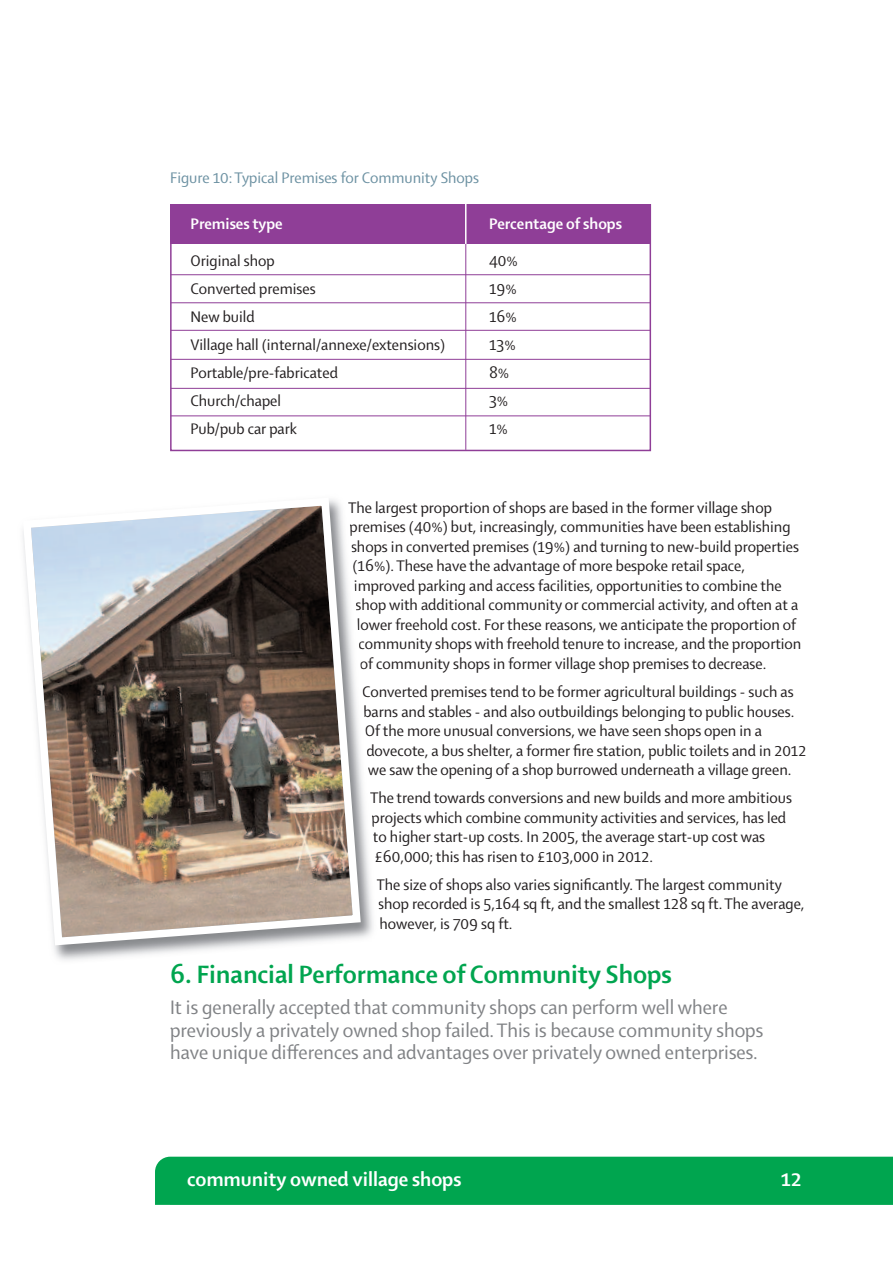
<style>
.page{position:relative;width:893px;height:1263px;background:#fff}
.page>*{position:absolute;margin:0;border:0;box-sizing:border-box;transform-origin:0 0}
.t1{font:700 27px "Shaker 2";color:#00a54f}
.t2{font:21px/22.5px "Shaker 2";color:#808285}
.t3{font:700 21px "Shaker 2";color:#fff}
.t4{font:16.5px/19.5px "Shaker 2";color:#231f20}
.t5{font:16.5px "Shaker 2";color:#6c91a2}
.t6{font:700 16.5px "Shaker 2";color:#fff}
</style>
<div class="page">
<div style="left:155px;top:1157px;width:738px;height:48px;background:#00a54f"></div>
<img style="left:54px;top:823px;width:325px;height:137px">
<svg style="left:23px;top:499px;width:342px;height:450px"></svg>
<div style="left:170px;top:204px;width:480px;height:40px;background:#8f3e97"></div>
<div style="left:170px;top:204px;width:481px;height:247px;border:2px solid #8f3e97"></div>
<hr style="left:171px;top:274px;width:480px;height:1px;background:#8f3e97">
<hr style="left:171px;top:302px;width:480px;height:1px;background:#8f3e97">
<hr style="left:171px;top:330px;width:480px;height:1px;background:#8f3e97">
<hr style="left:171px;top:359px;width:480px;height:1px;background:#8f3e97">
<hr style="left:171px;top:388px;width:480px;height:1px;background:#8f3e97">
<hr style="left:171px;top:415px;width:480px;height:1px;background:#8f3e97">
<hr style="left:465px;top:204px;width:1px;height:40px;background:#fff">
<hr style="left:465px;top:244px;width:1px;height:206px;background:#8f3e97">
<p class="t5" style="left:170px;top:172px;width:310px">Figure 10: Typical Premises for Community Shops</p>
<p class="t6" style="left:190px;top:219px;width:94px">Premises type</p>
<p class="t6" style="left:489px;top:219px;width:135px">Percentage of shops</p>
<p class="t4" style="left:190px;top:253px;width:86px">Original shop</p>
<p class="t4" style="left:489px;top:253px;width:30px">40%</p>
<p class="t4" style="left:190px;top:281px;width:127px">Converted premises</p>
<p class="t4" style="left:489px;top:281px;width:29px">19%</p>
<p class="t4" style="left:190px;top:309px;width:66px">New build</p>
<p class="t4" style="left:489px;top:309px;width:29px">16%</p>
<p class="t4" style="left:190px;top:337px;width:256px">Village hall (internal/annexe/extensions)</p>
<p class="t4" style="left:489px;top:337px;width:28px">13%</p>
<p class="t4" style="left:190px;top:365px;width:149px">Portable/pre-fabricated</p>
<p class="t4" style="left:489px;top:365px;width:22px">8%</p>
<p class="t4" style="left:190px;top:393px;width:92px">Church/chapel</p>
<p class="t4" style="left:489px;top:393px;width:21px">3%</p>
<p class="t4" style="left:190px;top:421px;width:108px">Pub/pub car park</p>
<p class="t4" style="left:489px;top:421px;width:20px">1%</p>
<p class="t4" style="left:348px;top:500px;width:425px">The largest proportion of shops are based in the former village shop</p>
<p class="t4" style="left:350px;top:519px;width:442px">premises (40%) but, increasingly, communities have been establishing</p>
<p class="t4" style="left:351px;top:539px;width:449px">shops in converted premises (19%) and turning to new-build properties</p>
<p class="t4" style="left:352px;top:558px;width:394px">(16%). These have the advantage of more bespoke retail space,</p>
<p class="t4" style="left:354px;top:578px;width:429px">improved parking and access facilities, opportunities to combine the</p>
<p class="t4" style="left:355px;top:597px;width:444px">shop with additional community or commercial activity, and often at a</p>
<p class="t4" style="left:357px;top:617px;width:441px">lower freehold cost. For these reasons, we anticipate the proportion of</p>
<p class="t4" style="left:358px;top:636px;width:444px">community shops with freehold tenure to increase, and the proportion</p>
<p class="t4" style="left:360px;top:656px;width:408px">of community shops in former village shop premises to decrease.</p>
<p class="t4" style="left:362px;top:684px;width:446px">Converted premises tend to be former agricultural buildings - such as barns and stables - and also outbuildings belonging to public houses.<br>Of the more unusual conversions, we have seen shops open in a dovecote, a bus shelter, a former fire station, public toilets and in 2012 we saw the opening of a shop burrowed underneath a village green.</p>
<p class="t4" style="left:370px;top:790px;width:423px">The trend towards conversions and new builds and more ambitious projects which combine community activities and services, has led to higher start-up costs. In 2005, the average start-up cost was £60,000; this has risen to £103,000 in 2012.</p>
<p class="t4" style="left:377px;top:876px;width:429px">The size of shops also varies significantly. The largest community shop recorded is 5,164 sq ft, and the smallest 128 sq ft. The average, however, is 709 sq ft.</p>
<h1 class="t1" style="left:170px;top:966px;width:503px">6. Financial Performance of Community Shops</h1>
<p class="t2" style="left:170px;top:998px;width:595px">It is generally accepted that community shops can perform well where previously a privately owned shop failed. This is because community shops have unique differences and advantages over privately owned enterprises.</p>
<p class="t3" style="left:187px;top:1172px;width:276px">community owned village shops</p>
<p class="t3" style="left:781px;top:1172px;width:22px">12</p>
</div>
